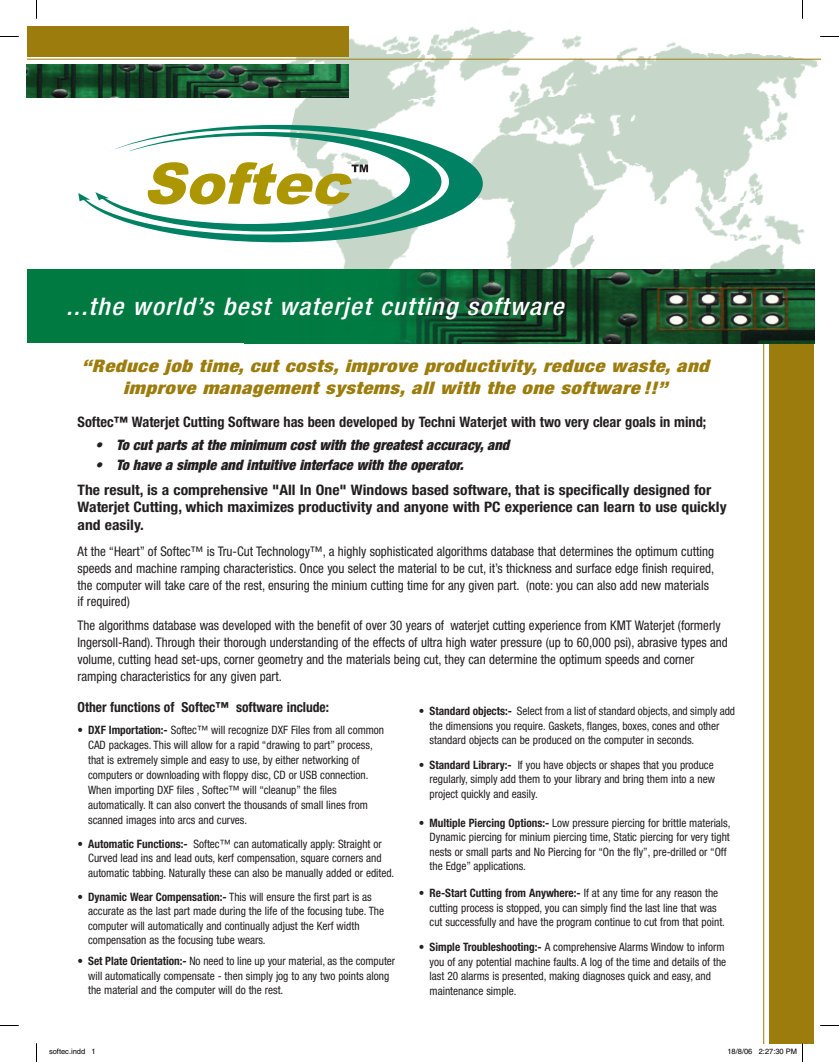
<style>
.page{position:relative;width:839px;height:1062px;background:#fff}
.page>*{position:absolute;margin:0;border:0;box-sizing:border-box;transform-origin:0 0}
.t1{font:italic 500 condensed 24.25px "Helvetica Neue";letter-spacing:.045em;color:#fff;scale:1.08 1}
.t2{font:italic 900 condensed 17.38px/22px "Helvetica Neue";letter-spacing:.025em;color:#9c7c0c;text-align:center;scale:1.19 1}
.t3{font:700 condensed 14.5px/17.4px "Helvetica Neue";color:#231f20;scale:1.08 1}
.t4{font:italic 900 condensed 14.5px "Helvetica Neue";color:#231f20}
.t5{font:700 condensed 14.5px "Helvetica Neue";color:#231f20}
.t6{font:700 condensed 13.88px "Helvetica Neue";color:#231f20}
.t7{font:condensed 13.25px/16.8px "Helvetica Neue";color:#231f20}
.t8{font:condensed 11.5px/14.5px "Helvetica Neue";color:#231f20}
.t9{font:7.5px "Helvetica";color:#000}
.s1{font-weight:700}
</style>
<div class="page">
<hr style="left:763px;top:313px;width:1px;height:730px;background:#9c7c0c">
<img style="left:209px;top:26px;width:611px;height:317px">
<img style="left:27px;top:64px;width:321px;height:33px">
<div style="left:27px;top:26px;width:321px;height:31px;background:#9c7c0c"></div>
<div style="left:768px;top:342px;width:45px;height:701px;background:#9c7c0c"></div>
<hr style="left:27px;top:59px;width:793px;height:1px;background:#9c7c0c">
<svg style="left:159px;top:125px;width:323px;height:117px"></svg>
<svg style="left:78px;top:132px;width:363px;height:99px"></svg>
<div style="left:27px;top:269px;width:773px;height:74px;background:#007a41"></div>
<img style="left:396px;top:269px;width:418px;height:74px">
<svg style="left:0;top:36px;width:19px;height:1px"></svg>
<svg style="left:820px;top:36px;width:18px;height:1px"></svg>
<svg style="left:0;top:1025px;width:19px;height:1px"></svg>
<svg style="left:820px;top:1025px;width:18px;height:1px"></svg>
<svg style="left:36px;top:0;width:1px;height:19px"></svg>
<svg style="left:36px;top:1043px;width:1px;height:19px"></svg>
<svg style="left:802px;top:0;width:1px;height:19px"></svg>
<svg style="left:763px;top:1043px;width:40px;height:19px"></svg>
<h1 class="t1" style="left:66px;top:291px;width:462px">...the world’s best waterjet cutting software</h1>
<h2 class="t2" style="left:81px;top:354px;width:528px">“Reduce job time, cut costs, improve productivity, reduce waste, and improve management systems, all with the one software !!”</h2>
<p class="t5" style="left:77px;top:412px;width:630px">Softec™ Waterjet Cutting Software has been developed by Techni Waterjet with two very clear goals in mind;</p>
<p class="t4" style="left:95px;top:435px;width:415px">• To cut parts at the minimum cost with the greatest accuracy, and</p>
<p class="t4" style="left:95px;top:456px;width:369px">• To have a simple and intuitive interface with the operator.</p>
<p class="t3" style="left:77px;top:481px;width:602px">The result, is a comprehensive "All In One" Windows based software, that is specifically designed for<br>Waterjet Cutting, which maximizes productivity and anyone with PC experience can learn to use quickly and easily.</p>
<p class="t7" style="left:77px;top:543px;width:638px">At the “Heart” of Softec™ is Tru-Cut Technology™, a highly sophisticated algorithms database that determines the optimum cutting speeds and machine ramping characteristics. Once you select the material to be cut, it’s thickness and surface edge finish required, the computer will take care of the rest, ensuring the minium cutting time for any given part. (note: you can also add new materials if required)</p>
<p class="t7" style="left:77px;top:617px;width:651px">The algorithms database was developed with the benefit of over 30 years of waterjet cutting experience from KMT Waterjet (formerly Ingersoll-Rand). Through their thorough understanding of the effects of ultra high water pressure (up to 60,000 psi), abrasive types and volume, cutting head set-ups, corner geometry and the materials being cut, they can determine the optimum speeds and corner ramping characteristics for any given part.</p>
<p class="t6" style="left:77px;top:698px;width:253px">Other functions of Softec™ software include:</p>
<p class="t8" style="left:88px;top:722px;width:297px;line-height:15px;text-indent:-11px"><span class="s1">• DXF Importation:-</span> Softec™ will recognize DXF Files from all common CAD packages. This will allow for a rapid “drawing to part” process, that is extremely simple and easy to use, by either networking of computers or downloading with floppy disc, CD or USB connection.<br>When importing DXF files , Softec™ will “cleanup” the files automatically. It can also convert the thousands of small lines from scanned images into arcs and curves.</p>
<p class="t8" style="left:88px;top:836px;width:307px;text-indent:-11px"><span class="s1">• Automatic Functions:-</span> Softec™ can automatically apply: Straight or<br>Curved lead ins and lead outs, kerf compensation, square corners and automatic tabbing. Naturally these can also be manually added or edited.</p>
<p class="t8" style="left:88px;top:889px;width:297px;text-indent:-11px"><span class="s1">• Dynamic Wear Compensation:-</span> This will ensure the first part is as accurate as the last part made during the life of the focusing tube. The computer will automatically and continually adjust the Kerf width compensation as the focusing tube wears.</p>
<p class="t8" style="left:88px;top:954px;width:308px;text-indent:-11px"><span class="s1">• Set Plate Orientation:-</span> No need to line up your material, as the computer will automatically compensate - then simply jog to any two points along the material and the computer will do the rest.</p>
<p class="t8" style="left:429px;top:704px;width:307px;text-indent:-11px"><span class="s1">• Standard objects:-</span> Select from a list of standard objects, and simply add the dimensions you require. Gaskets, flanges, boxes, cones and other standard objects can be produced on the computer in seconds.</p>
<p class="t8" style="left:429px;top:757px;width:287px;text-align:justify;text-indent:-11px"><span class="s1">• Standard Library:-</span> If you have objects or shapes that you produce regularly, simply add them to your library and bring them into a new project quickly and easily.</p>
<p class="t8" style="left:429px;top:815px;width:302px;text-indent:-11px"><span class="s1">• Multiple Piercing Options:-</span> Low pressure piercing for brittle materials, Dynamic piercing for minium piercing time, Static piercing for very tight nests or small parts and No Piercing for “On the fly”, pre-drilled or “Off the Edge” applications.</p>
<p class="t8" style="left:429px;top:886px;width:297px;text-indent:-11px"><span class="s1">• Re-Start Cutting from Anywhere:-</span> If at any time for any reason the cutting process is stopped, you can simply find the last line that was cut successfully and have the program continue to cut from that point.</p>
<p class="t8" style="left:429px;top:939px;width:298px;text-indent:-11px"><span class="s1">• Simple Troubleshooting:-</span> A comprehensive Alarms Window to inform you of any potential machine faults. A log of the time and details of the last 20 alarms is presented, making diagnoses quick and easy, and maintenance simple.</p>
<p class="t9" style="left:49px;top:1047px;width:48px">softec.indd 1</p>
<p class="t9" style="left:727px;top:1047px;width:71px">18/8/06 2:27:30 PM</p>
</div>
